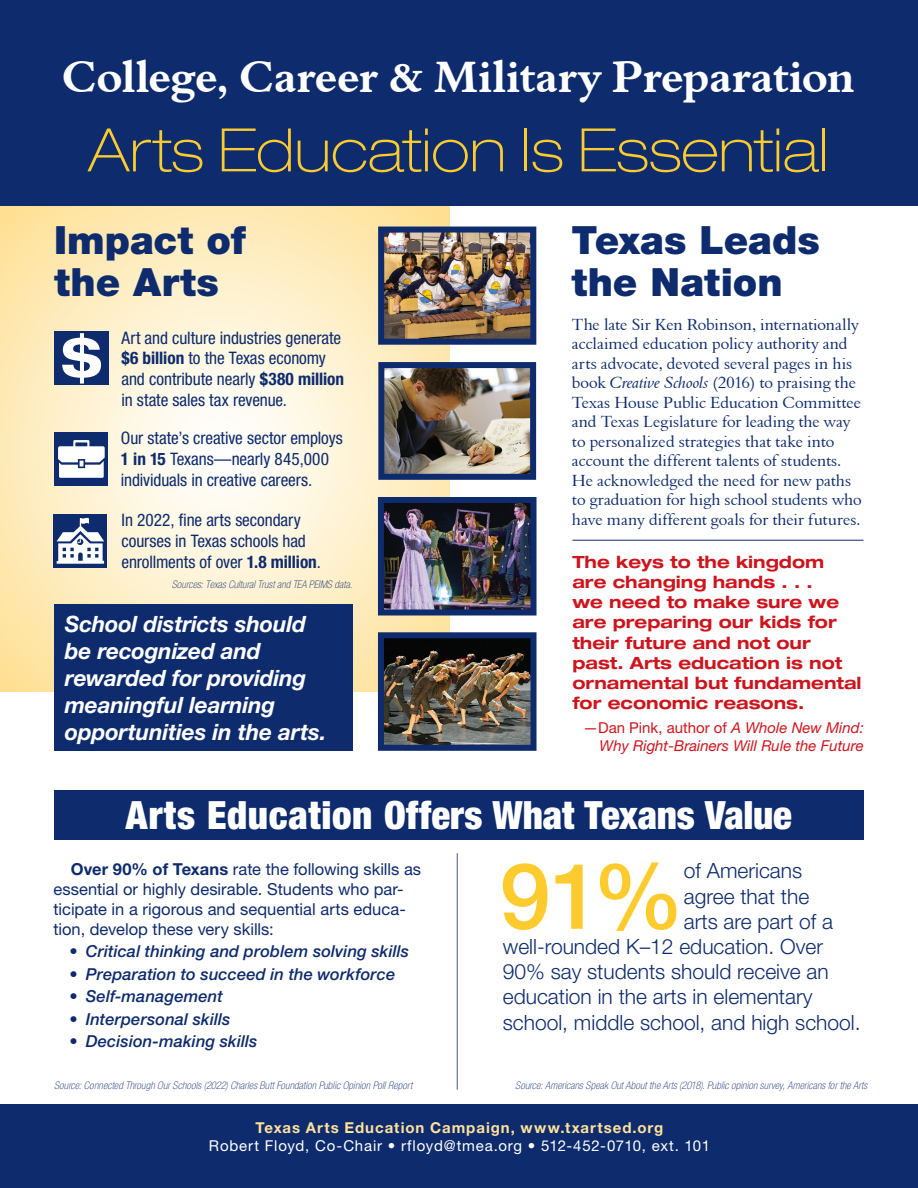
<style>
.page{position:relative;width:918px;height:1188px;background:#fff}
.page>*{position:absolute;margin:0;border:0;box-sizing:border-box;transform-origin:0 0}
.t1{font:500 91.65px "Helvetica Neue LT Std";color:#fecb2f}
.t2{font:100 expanded 60px "Helvetica Neue LT Std";color:#fecb2f}
.t3{font:45px "Aldine 401 BT Bold A";letter-spacing:-.01em;color:#fff}
.t4{font:900 39px/42px "Helvetica Neue LT Std";color:#0d2b6d}
.t5{font:900 condensed 39px "Helvetica Neue LT Std";letter-spacing:.005em;color:#fff}
.t6{font:italic 700 22.5px/27px "Helvetica Neue LT Std";letter-spacing:-.01em;color:#fff}
.t7{font:300 21px "Helvetica Neue LT Std";color:#0d2b6d}
.t8{font:condensed 17.25px/20.7px "Helvetica Neue LT Std";letter-spacing:-.005em;color:#0d2b6d}
.t9{font:700 expanded 16.8px/20.2px "Helvetica Neue LT Std";color:#cd151d}
.t10{font:16.5px/19.5px "Aldine 401 BT Roman A";color:#0d2b6d}
.t11{font:16.5px/19.8px "Helvetica Neue LT Std";color:#0d2b6d}
.t12{font:italic 500 16.5px "Helvetica Neue LT Std";letter-spacing:.005em;color:#0d2b6d}
.t13{font:italic 15px/18px "Helvetica Neue LT Std";color:#cd151d;text-align:right}
.t14{font:15px "Helvetica Neue LT Std";letter-spacing:.055em;color:#fff}
.t15{font:700 15px "Helvetica Neue LT Std";letter-spacing:.065em;color:#ffe29c}
.t16{font:italic 100 condensed 10.5px "Helvetica Neue LT Std";letter-spacing:.02em;color:#0d2b6d}
.s1{font-weight:700}
.s2{font-family:"Aldine 401 BT Italic A"}
.s3{font-style:normal}
</style>
<div class="page">
<svg style="left:0;top:206px;width:449px;height:486px;background:#fdefcb"></svg>
<div style="left:0;top:0;width:918px;height:206px;background:#0d2b6d"></div>
<div style="left:54px;top:791px;width:810px;height:49px;background:#0d2b6d"></div>
<img style="left:385px;top:639px;width:145px;height:105px">
<div style="left:378px;top:632px;width:159px;height:119px;border:6px solid #0d2b6d"></div>
<img style="left:385px;top:369px;width:144px;height:104px">
<div style="left:378px;top:362px;width:158px;height:118px;border:6px solid #0d2b6d"></div>
<img style="left:385px;top:504px;width:145px;height:105px">
<div style="left:378px;top:497px;width:159px;height:119px;border:6px solid #0d2b6d"></div>
<img style="left:385px;top:234px;width:144px;height:104px">
<div style="left:378px;top:227px;width:158px;height:118px;border:6px solid #0d2b6d"></div>
<div style="left:0;top:1105px;width:918px;height:83px;background:#0d2b6d"></div>
<div style="left:54px;top:605px;width:298px;height:146px;background:#0d2b6d"></div>
<div style="left:55px;top:331px;width:54px;height:54px;background:#0d2b6d"></div>
<svg style="left:62px;top:333px;width:39px;height:51px"></svg>
<div style="left:53px;top:514px;width:54px;height:54px;background:#0d2b6d"></div>
<svg style="left:57px;top:518px;width:47px;height:46px"></svg>
<div style="left:54px;top:432px;width:54px;height:54px;background:#0d2b6d"></div>
<svg style="left:58px;top:440px;width:47px;height:38px"></svg>
<hr style="left:572px;top:540px;width:292px;height:1px;background:#0d2b6d">
<hr style="left:457px;top:853px;width:1px;height:237px;background:#49568b">
<h3 class="t3" style="left:62px;top:49px;width:794px">College, Career &amp; Military Preparation</h3>
<h2 class="t2" style="left:88px;top:114px;width:742px">Arts Education Is Essential</h2>
<h3 class="t4" style="left:54px;top:219px;width:194px">Impact of the Arts</h3>
<h3 class="t4" style="left:571px;top:219px;width:250px">Texas Leads the Nation</h3>
<p class="t8" style="left:121px;top:327px;width:224px">Art and culture industries generate <span class="s1">$6 billion</span> to the Texas economy and contribute nearly <span class="s1">$380 million </span>in state sales tax revenue.</p>
<p class="t8" style="left:121px;top:428px;width:223px">Our state’s creative sector employs<br><span class="s1">1 in 15</span> Texans—nearly 845,000 individuals in creative careers.</p>
<p class="t8" style="left:121px;top:510px;width:201px">In 2022, fine arts secondary courses in Texas schools had enrollments of over <span class="s1">1.8 million</span>.</p>
<p class="t16" style="left:172px;top:579px;width:182px">Sources: Texas Cultural Trust and TEA PEIMS data.</p>
<h3 class="t6" style="left:65px;top:610px;width:263px">School districts should be recognized and rewarded for providing meaningful learning opportunities in the arts.</h3>
<p class="t10" style="left:572px;top:314px;width:291px">The late Sir Ken Robinson, internationally acclaimed education policy authority and arts advocate, devoted several pages in his book <span class="s2">Creative Schools</span> (2016) to praising the Texas House Public Education Committee and Texas Legislature for leading the way to personalized strategies that take into account the different talents of students.<br>He acknowledged the need for new paths to graduation for high school students who have many different goals for their futures.</p>
<p class="t9" style="left:572px;top:551px;width:291px">The keys to the kingdom are changing hands . . .<br>we need to make sure we are preparing our kids for their future and not our past. Arts education is not ornamental but fundamental for economic reasons.</p>
<p class="t13" style="left:583px;top:718px;width:282px"><span class="s3">—Dan Pink, author of</span> A Whole New Mind:<br>Why Right-Brainers Will Rule the Future</p>
<h3 class="t5" style="left:126px;top:791px;width:668px">Arts Education Offers What Texans Value</h3>
<p class="t11" style="left:53px;top:859px;width:369px;text-indent:17px"><span class="s1">Over 90% of Texans</span> rate the following skills as essential or highly desirable. Students who par&shy;ticipate in a rigorous and sequential arts educa&shy;tion, develop these very skills:</p>
<p class="t12" style="left:70px;top:941px;width:341px">• Critical thinking and problem solving skills</p>
<p class="t12" style="left:70px;top:964px;width:327px">• Preparation to succeed in the workforce</p>
<p class="t12" style="left:70px;top:986px;width:155px">• Self-management</p>
<p class="t12" style="left:70px;top:1009px;width:162px">• Interpersonal skills</p>
<p class="t12" style="left:70px;top:1031px;width:189px">• Decision-making skills</p>
<h1 class="t1" style="left:500px;top:842px;width:186px">91%</h1>
<p class="t7" style="left:684px;top:858px;width:120px">of Americans</p>
<p class="t7" style="left:684px;top:883px;width:127px">agree that the</p>
<p class="t7" style="left:684px;top:908px;width:151px">arts are part of a</p>
<p class="t7" style="left:503px;top:934px;width:322px">well-rounded K–12 education. Over</p>
<p class="t7" style="left:503px;top:959px;width:327px">90% say students should receive an</p>
<p class="t7" style="left:503px;top:984px;width:311px">education in the arts in elementary</p>
<p class="t7" style="left:503px;top:1009px;width:359px">school, middle school, and high school.</p>
<p class="t16" style="left:54px;top:1080px;width:360px">Source: Connected Through Our Schools (2022) Charles Butt Foundation Public Opinion Poll Report</p>
<p class="t16" style="left:515px;top:1080px;width:353px">Source: Americans Speak Out About the Arts (2018). Public opinion survey, Americans for the Arts</p>
<p class="t15" style="left:256px;top:1118px;width:409px">Texas Arts Education Campaign, www.txartsed.org</p>
<p class="t14" style="left:209px;top:1137px;width:503px">Robert Floyd, Co-Chair • rfloyd@tmea.org • 512-452-0710, ext. 101</p>
</div>
